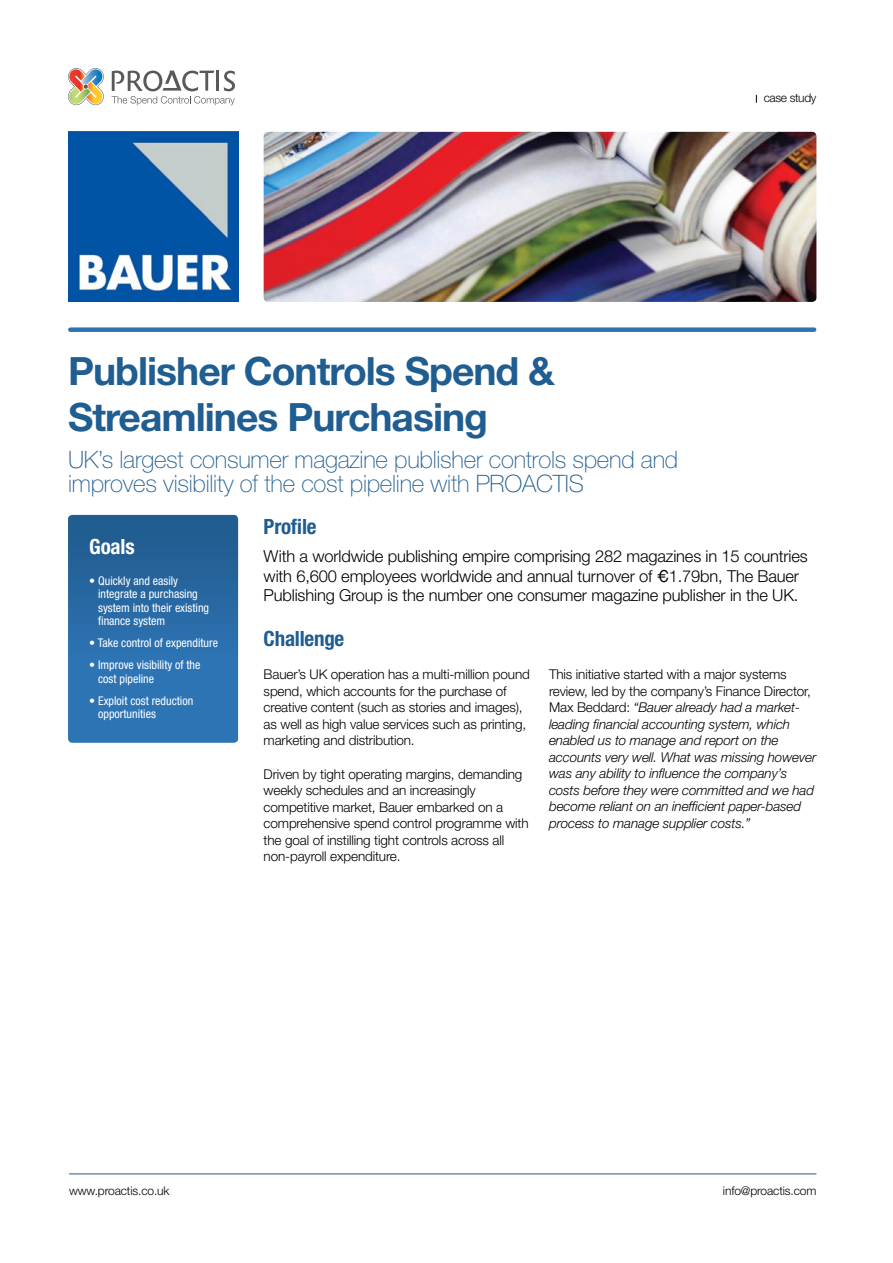
<style>
.page{position:relative;width:893px;height:1263px;background:#fff}
.page>*{position:absolute;margin:0;border:0;box-sizing:border-box;transform-origin:0 0}
.t1{font:700 39px/46.5px "Helvetica Neue";letter-spacing:-.025em;color:#205d90}
.t2{font:100 24px/24px "Helvetica Neue";letter-spacing:-.01em;color:#205d90}
.t3{font:700 condensed 21px "Helvetica Neue";letter-spacing:-.01em;color:#205d90}
.t4{font:700 condensed 21px "Helvetica Neue";letter-spacing:-.01em;color:#fff}
.t5{font:300 16.5px/19.5px "Helvetica Neue";letter-spacing:-.01em;color:#000}
.t6{font:300 13.5px/16.5px "Helvetica Neue";letter-spacing:-.01em;color:#000}
.t7{font:italic 300 13.5px/16.5px "Helvetica Neue";letter-spacing:-.01em;color:#000}
.t8{font:condensed 12px/13.5px "Helvetica Neue";color:#fff}
.t9{font:300 12px "Helvetica Neue";letter-spacing:-.01em;color:#000}
.t10{font:300 12px "Helvetica Neue";letter-spacing:-.03em;color:#000}
.s1{font-family:"Helvetica";font-weight:400}
.s2{font-style:normal}
</style>
<div class="page">
<img style="left:68px;top:132px;width:170px;height:170px">
<img style="left:264px;top:132px;width:552px;height:170px;border-radius:4px">
<div style="left:68px;top:515px;width:170px;height:228px;background:linear-gradient(to bottom,#215c8f,#307abe);border-radius:4px"></div>
<hr style="left:69px;top:1173px;width:747px;height:1px;background:#205d90">
<div style="left:70px;top:327px;width:744px;height:5px;background:#2d74b5"></div>
<svg style="left:112px;top:71px;width:123px;height:34px"></svg>
<svg style="left:68px;top:68px;width:36px;height:37px"></svg>
<p class="t10" style="left:764px;top:91px;width:54px">case study</p>
<h1 class="t1" style="left:68px;top:346px;width:488px">Publisher Controls Spend &amp;<br>Streamlines Purchasing</h1>
<h2 class="t2" style="left:68px;top:447px;width:612px">UK’s largest consumer magazine publisher controls spend and improves visibility of the cost pipeline with PROACTIS</h2>
<h3 class="t4" style="left:89px;top:534px;width:47px">Goals</h3>
<p class="t8" style="left:98px;top:574px;width:113px;text-indent:-9px">• Quickly and easily integrate a purchasing system into their existing finance system</p>
<p class="t8" style="left:89px;top:636px;width:130px">• Take control of expenditure</p>
<p class="t8" style="left:98px;top:658px;width:104px;text-indent:-9px">• Improve visibility of the cost pipeline</p>
<p class="t8" style="left:98px;top:694px;width:97px;text-indent:-9px">• Exploit cost reduction opportunities</p>
<h3 class="t3" style="left:264px;top:514px;width:54px">Profile</h3>
<p class="t5" style="left:264px;top:546px;width:546px">With a worldwide publishing empire comprising 282 magazines in 15 countries with 6,600 employees worldwide and annual turnover of <span class="s1">€</span>1.79bn, The Bauer<br>Publishing Group is the number one consumer magazine publisher in the UK.</p>
<h3 class="t3" style="left:264px;top:625px;width:82px">Challenge</h3>
<p class="t6" style="left:264px;top:666px;width:268px">Bauer’s UK operation has a multi-million pound spend, which accounts for the purchase of creative content (such as stories and images), as well as high value services such as printing, marketing and distribution.</p>
<p class="t6" style="left:264px;top:765px;width:267px">Driven by tight operating margins, demanding weekly schedules and an increasingly competitive market, Bauer embarked on a comprehensive spend control programme with the goal of instilling tight controls across all non-payroll expenditure.</p>
<p class="t7" style="left:549px;top:666px;width:269px"><span class="s2">This initiative started with a major systems review, led by the company’s Finance Director, Max Beddard:</span> “Bauer already had a market&shy;leading financial accounting system, which enabled us to manage and report on the accounts very well. What was missing however was any ability to influence the company’s costs before they were committed and we had become reliant on an inefficient paper-based process to manage supplier costs.”</p>
<p class="t9" style="left:69px;top:1183px;width:102px">www.proactis.co.uk</p>
<p class="t9" style="left:723px;top:1183px;width:95px">info@proactis.com</p>
</div>
